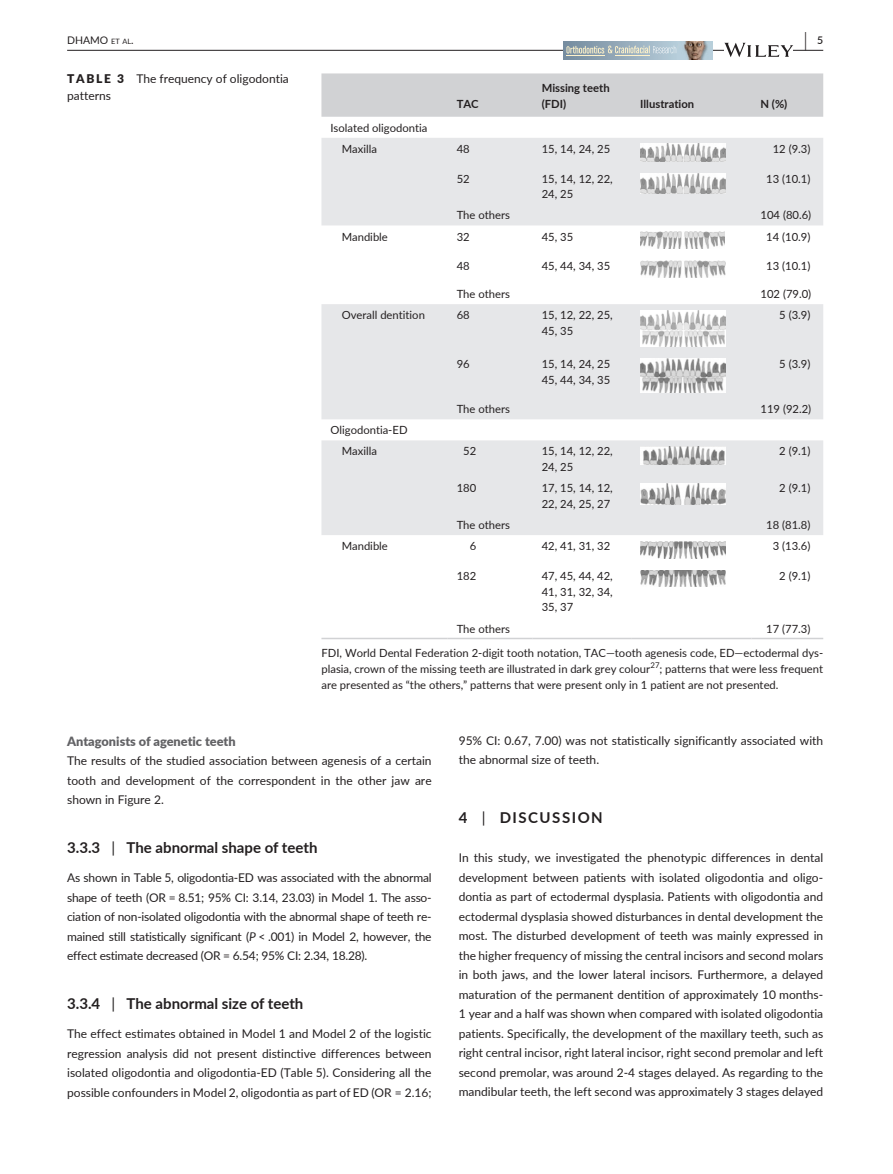
<style>
.page{position:relative;width:893px;height:1174px;background:#fff}
.page>*{position:absolute;margin:0;border:0;box-sizing:border-box;transform-origin:0 0}
.t1{font:600 19.5px "Lato";color:#231f20;scale:.48 1}
.t2{font:700 15px "Lato";color:#231f20}
.t3{font:700 15px "Lato";letter-spacing:.1em;color:#231f20}
.t4{font:900 12.75px "Lato";color:#636366}
.t5{font:12px/19.5px "Lato";color:#231f20;text-align:justify}
.t6{font:11.25px/15.8px "Lato";color:#231f20}
.t7{font:700 11.25px/15.8px "Lato";color:#231f20}
.t8{font:10.5px "Lato";color:#231f20}
.t9{font:600 10.5px "Lato";color:#231f20}
.t10{font:7.8px "Lato";color:#231f20}
.s1{font-size:7.35px}
.s2{font-weight:900}
.s3{font-weight:400}
.s4{font-style:italic}
</style>
<div class="page">
<hr style="left:67px;top:50px;width:756px;height:1px;background:#231f20">
<svg style="left:563px;top:41px;width:149px;height:1px"></svg>
<div style="left:563px;top:42px;width:115px;height:17px;background:linear-gradient(to right,#748a9d,#b6ccd8)"></div>
<svg style="left:566px;top:46px;width:110px;height:8px"></svg>
<hr style="left:615px;top:55px;width:35px;height:1px;background:#fef2ca">
<hr style="left:567px;top:55px;width:38px;height:1px;background:#fef2ca">
<img style="left:678px;top:42px;width:34px;height:17px">
<svg style="left:724px;top:43px;width:69px;height:14px"></svg>
<div style="left:321px;top:73px;width:502px;height:44px;background:#d1d2d4"></div>
<svg style="left:321px;top:138px;width:502px;height:397px;fill:#e6e7e9"></svg>
<hr style="left:321px;top:638px;width:127px;height:1px;background:#d1d2d4">
<hr style="left:448px;top:638px;width:85px;height:1px;background:#d1d2d4">
<hr style="left:533px;top:638px;width:98px;height:1px;background:#d1d2d4">
<hr style="left:631px;top:638px;width:120px;height:1px;background:#d1d2d4">
<hr style="left:751px;top:638px;width:72px;height:1px;background:#d1d2d4">
<img style="left:640px;top:144px;width:85px;height:18px">
<img style="left:640px;top:174px;width:85px;height:19px">
<img style="left:640px;top:231px;width:85px;height:18px">
<img style="left:640px;top:261px;width:85px;height:16px">
<img style="left:640px;top:310px;width:85px;height:37px">
<img style="left:640px;top:359px;width:85px;height:33px">
<img style="left:640px;top:446px;width:85px;height:18px">
<img style="left:640px;top:483px;width:85px;height:21px">
<img style="left:640px;top:541px;width:85px;height:18px">
<img style="left:640px;top:571px;width:85px;height:16px">
<h1 class="t1" style="left:804px;top:26px;width:7px">|</h1>
<p class="t8" style="left:67px;top:33px;width:68px">DHAMO <span class="s1">et al</span>.</p>
<p class="t9" style="left:817px;top:33px;width:8px">5</p>
<p class="t5" style="left:67px;top:70px;width:223px;line-height:16.5px"><span class="s2">TABLE 3</span> The frequency of oligodontia patterns</p>
<p class="t6" style="left:342px;top:117px;width:87px;line-height:21px;text-indent:-11px">Isolated oligodontia<br>Maxilla</p>
<p class="t7" style="left:457px;top:95px;width:23px">TAC</p>
<p class="t7" style="left:542px;top:79px;width:69px">Missing teeth (FDI)</p>
<p class="t7" style="left:640px;top:95px;width:56px">Illustration</p>
<p class="t7" style="left:760px;top:95px;width:28px">N (%)</p>
<p class="t6" style="left:457px;top:140px;width:15px">48</p>
<p class="t6" style="left:542px;top:140px;width:70px">15, 14, 24, 25</p>
<p class="t6" style="left:773px;top:140px;width:39px">12 (9.3)</p>
<p class="t6" style="left:457px;top:170px;width:15px">52</p>
<p class="t6" style="left:542px;top:170px;width:73px">15, 14, 12, 22,<br>24, 25</p>
<p class="t6" style="left:766px;top:170px;width:46px">13 (10.1)</p>
<p class="t6" style="left:457px;top:207px;width:55px">The others</p>
<p class="t6" style="left:760px;top:207px;width:52px">104 (80.6)</p>
<p class="t6" style="left:342px;top:228px;width:48px">Mandible</p>
<p class="t6" style="left:457px;top:228px;width:15px">32</p>
<p class="t6" style="left:542px;top:228px;width:33px">45, 35</p>
<p class="t6" style="left:766px;top:228px;width:46px">14 (10.9)</p>
<p class="t6" style="left:457px;top:257px;width:15px">48</p>
<p class="t6" style="left:542px;top:257px;width:70px">45, 44, 34, 35</p>
<p class="t6" style="left:766px;top:257px;width:46px">13 (10.1)</p>
<p class="t6" style="left:457px;top:286px;width:55px">The others</p>
<p class="t6" style="left:760px;top:286px;width:52px">102 (79.0)</p>
<p class="t6" style="left:342px;top:307px;width:85px">Overall dentition</p>
<p class="t6" style="left:457px;top:307px;width:15px">68</p>
<p class="t6" style="left:542px;top:307px;width:73px">15, 12, 22, 25,<br>45, 35</p>
<p class="t6" style="left:779px;top:307px;width:33px">5 (3.9)</p>
<p class="t6" style="left:457px;top:355px;width:15px">96</p>
<p class="t6" style="left:542px;top:355px;width:70px">15, 14, 24, 25<br>45, 44, 34, 35</p>
<p class="t6" style="left:779px;top:355px;width:33px">5 (3.9)</p>
<p class="t6" style="left:457px;top:401px;width:55px">The others</p>
<p class="t6" style="left:760px;top:401px;width:52px">119 (92.2)</p>
<p class="t6" style="left:342px;top:419px;width:67px;line-height:21px;text-indent:-11px">Oligodontia-ED<br>Maxilla</p>
<p class="t6" style="left:463px;top:443px;width:15px">52</p>
<p class="t6" style="left:542px;top:443px;width:73px">15, 14, 12, 22,<br>24, 25</p>
<p class="t6" style="left:779px;top:443px;width:33px">2 (9.1)</p>
<p class="t6" style="left:457px;top:480px;width:21px">180</p>
<p class="t6" style="left:542px;top:480px;width:73px">17, 15, 14, 12,<br>22, 24, 25, 27</p>
<p class="t6" style="left:779px;top:480px;width:33px">2 (9.1)</p>
<p class="t6" style="left:457px;top:516px;width:55px">The others</p>
<p class="t6" style="left:766px;top:516px;width:46px">18 (81.8)</p>
<p class="t6" style="left:342px;top:538px;width:48px">Mandible</p>
<p class="t6" style="left:470px;top:538px;width:8px">6</p>
<p class="t6" style="left:542px;top:538px;width:70px">42, 41, 31, 32</p>
<p class="t6" style="left:773px;top:538px;width:39px">3 (13.6)</p>
<p class="t6" style="left:457px;top:567px;width:21px">182</p>
<p class="t6" style="left:542px;top:567px;width:73px;text-align:justify">47, 45, 44, 42, 41, 31, 32, 34, 35, 37</p>
<p class="t6" style="left:779px;top:567px;width:33px">2 (9.1)</p>
<p class="t6" style="left:457px;top:620px;width:55px">The others</p>
<p class="t6" style="left:766px;top:620px;width:46px">17 (77.3)</p>
<p class="t6" style="left:321px;top:645px;width:503px">FDI, World Dental Federation 2-digit tooth notation, TAC—tooth agenesis code, ED—ectodermal dys&shy;plasia, crown of the missing teeth are illustrated in dark grey colour</p>
<p class="t10" style="left:650px;top:659px;width:11px">27</p>
<p class="t6" style="left:321px;top:660px;width:503px;text-indent:338px">; patterns that were less frequent are presented as “the others,” patterns that were present only in 1 patient are not presented.</p>
<p class="t4" style="left:67px;top:731px;width:170px">Antagonists of agenetic teeth</p>
<p class="t5" style="left:67px;top:750px;width:366px">The results of the studied association between agenesis of a certain tooth and development of the correspondent in the other jaw are shown in Figure 2.</p>
<p class="t2" style="left:67px;top:836px;width:252px">3.3.3 <span class="s3">|</span> The abnormal shape of teeth</p>
<p class="t5" style="left:67px;top:867px;width:366px">As shown in Table 5, oligodontia-ED was associated with the abnormal shape of teeth (OR = 8.51; 95% CI: 3.14, 23.03) in Model 1. The asso&shy;ciation of non-isolated oligodontia with the abnormal shape of teeth re&shy;mained still statistically significant (<span class="s4">P</span> &lt; .001) in Model 2, however, the effect estimate decreased (OR = 6.54; 95% CI: 2.34, 18.28).</p>
<p class="t2" style="left:67px;top:992px;width:238px">3.3.4 <span class="s3">|</span> The abnormal size of teeth</p>
<p class="t5" style="left:67px;top:1023px;width:366px">The effect estimates obtained in Model 1 and Model 2 of the logistic regression analysis did not present distinctive differences between isolated oligodontia and oligodontia-ED (Table 5). Considering all the possible confounders in Model 2, oligodontia as part of ED (OR = 2.16;</p>
<p class="t5" style="left:459px;top:730px;width:366px">95% CI: 0.67, 7.00) was not statistically significantly associated with the abnormal size of teeth.</p>
<p class="t3" style="left:459px;top:806px;width:146px">4 <span class="s3">|</span> DISCUSSION</p>
<p class="t5" style="left:459px;top:847px;width:366px">In this study, we investigated the phenotypic differences in dental development between patients with isolated oligodontia and oligo&shy;dontia as part of ectodermal dysplasia. Patients with oligodontia and ectodermal dysplasia showed disturbances in dental development the most. The disturbed development of teeth was mainly expressed in the higher frequency of missing the central incisors and second molars in both jaws, and the lower lateral incisors. Furthermore, a delayed maturation of the permanent dentition of approximately 10 months-1 year and a half was shown when compared with isolated oligodontia patients. Specifically, the development of the maxillary teeth, such as right central incisor, right lateral incisor, right second premolar and left second premolar, was around 2-4 stages delayed. As regarding to the mandibular teeth, the left second was approximately 3 stages delayed</p>
</div>
